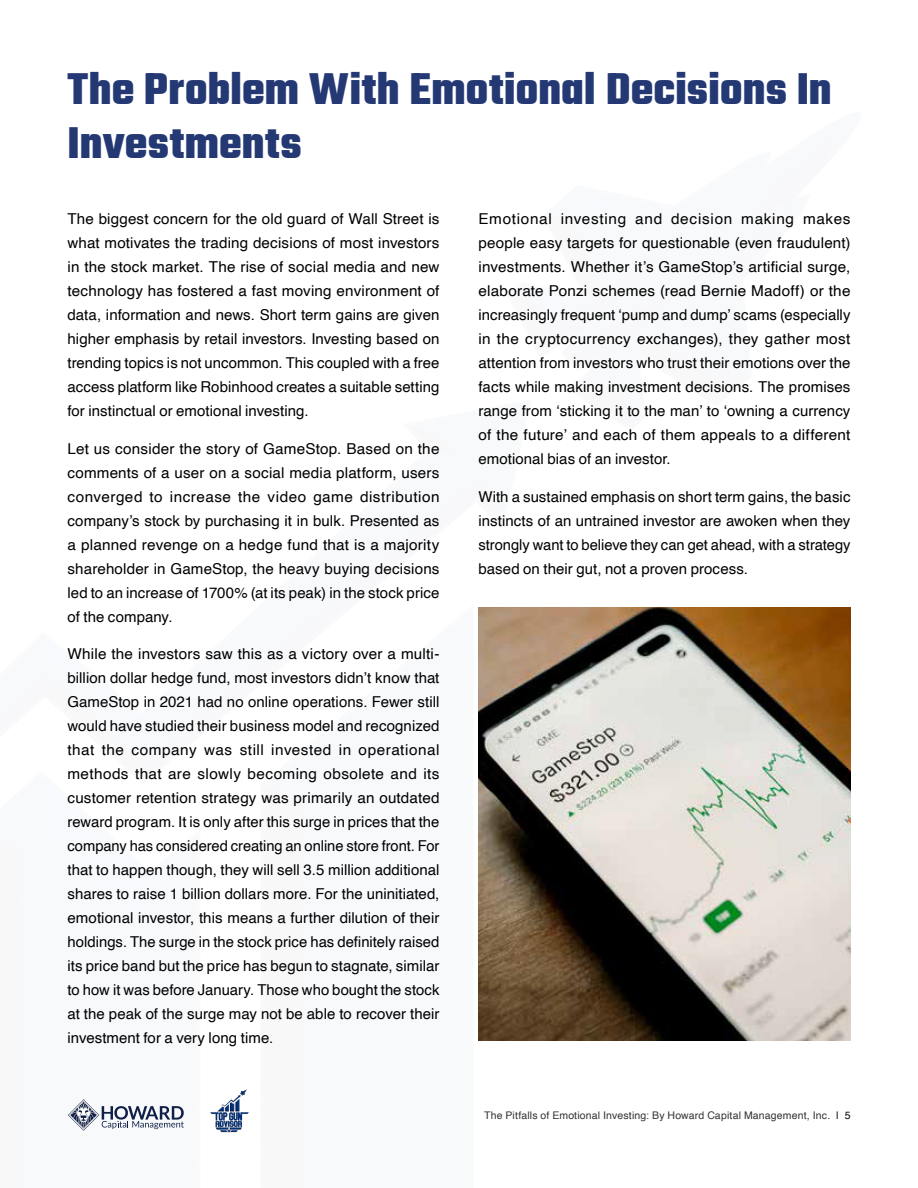
<style>
.page{position:relative;width:918px;height:1188px;background:#fff}
.page>*{position:absolute;margin:0;border:0;box-sizing:border-box;transform-origin:0 0}
.t1{font:300 48px/54px "Teko";color:#243974}
.t2{font:15px/24px "Helvetica";letter-spacing:.005em;color:#000;text-align:justify}
.t3{font:10.5px "Helvetica";letter-spacing:.015em;color:#333}
.s1{color:#000}
</style>
<div class="page">
<img style="left:210px;top:1089px;width:39px;height:44px">
<img style="left:478px;top:608px;width:372px;height:433px">
<svg style="left:68px;top:1100px;width:116px;height:31px"></svg>
<h1 class="t1" style="left:68px;top:66px;width:766px">The Problem With Emotional Decisions In<br>Investments</h1>
<p class="t2" style="left:68px;top:208px;width:374px">The biggest concern for the old guard of Wall Street is what motivates the trading decisions of most investors in the stock market. The rise of social media and new technology has fostered a fast moving environment of data, information and news. Short term gains are given higher emphasis by retail investors. Investing based on trending topics is not uncommon. This coupled with a free access platform like Robinhood creates a suitable setting for instinctual or emotional investing.</p>
<p class="t2" style="left:68px;top:437px;width:374px">Let us consider the story of GameStop. Based on the comments of a user on a social media platform, users converged to increase the video game distribution company’s stock by purchasing it in bulk. Presented as a planned revenge on a hedge fund that is a majority shareholder in GameStop, the heavy buying decisions led to an increase of 1700% (at its peak) in the stock price of the company.</p>
<p class="t2" style="left:68px;top:643px;width:374px">While the investors saw this as a victory over a multi&shy;billion dollar hedge fund, most investors didn’t know that GameStop in 2021 had no online operations. Fewer still would have studied their business model and recognized that the company was still invested in operational methods that are slowly becoming obsolete and its customer retention strategy was primarily an outdated reward program. It is only after this surge in prices that the company has considered creating an online store front. For that to happen though, they will sell 3.5 million additional shares to raise 1 billion dollars more. For the uninitiated, emotional investor, this means a further dilution of their holdings. The surge in the stock price has definitely raised its price band but the price has begun to stagnate, similar to how it was before January. Those who bought the stock at the peak of the surge may not be able to recover their investment for a very long time.</p>
<p class="t2" style="left:478px;top:208px;width:374px">Emotional investing and decision making makes people easy targets for questionable (even fraudulent) investments. Whether it’s GameStop’s artificial surge, elaborate Ponzi schemes (read Bernie Madoff) or the increasingly frequent ‘pump and dump’ scams (especially in the cryptocurrency exchanges), they gather most attention from investors who trust their emotions over the facts while making investment decisions. The promises range from ‘sticking it to the man’ to ‘owning a currency of the future’ and each of them appeals to a different emotional bias of an investor.</p>
<p class="t2" style="left:478px;top:485px;width:374px">With a sustained emphasis on short term gains, the basic instincts of an untrained investor are awoken when they strongly want to believe they can get ahead, with a strategy based on their gut, not a proven process.</p>
<p class="t3" style="left:484px;top:1107px;width:368px">The Pitfalls of Emotional Investing: By Howard Capital Management, Inc. <span class="s1">| 5</span></p>
</div>
